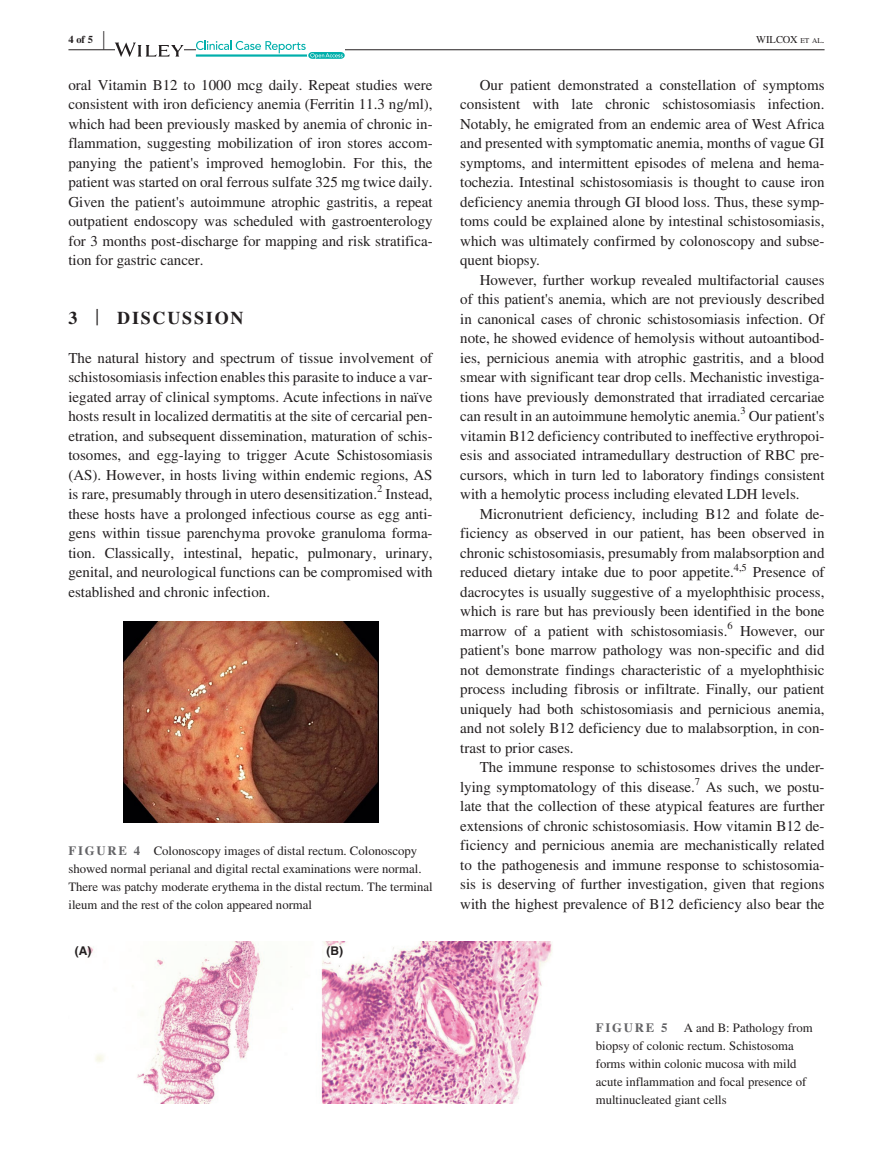
<style>
.page{position:relative;width:893px;height:1174px;background:#fff}
.page>*{position:absolute;margin:0;border:0;box-sizing:border-box;transform-origin:0 0}
.t1{font:700 25.95px "STIX";color:#231f20;scale:.36 1}
.t2{font:700 18px "STIX";letter-spacing:.1em;color:#231f20}
.t3{font:15px/19.5px "STIX";color:#231f20;text-align:justify}
.t4{font:12.75px/18px "STIX";color:#231f20}
.t5{font:700 12.75px "STIX";letter-spacing:.14em;color:#636366}
.t6{font:700 12px "Helvetica";color:#231f20}
.t7{font:10.5px "STIX";color:#231f20}
.t8{font:10.5px "STIX";color:#231f20}
.t9{font:700 10.5px "STIX";color:#231f20}
.s1{font-size:7.35px}
.s2{font-weight:400;font-size:23.7px}
.s3{font-weight:700;color:#636366}
</style>
<div class="page">
<hr style="left:68px;top:49px;width:756px;height:1px;background:#231f20">
<svg style="left:115px;top:43px;width:69px;height:14px"></svg>
<svg style="left:196px;top:41px;width:149px;height:18px"></svg>
<img style="left:123px;top:621px;width:255px;height:202px">
<img style="left:87px;top:941px;width:466px;height:163px">
<p class="t9" style="left:68px;top:33px;width:26px">4 of 5</p>
<h1 class="t1" style="left:103px;top:24px;width:7px">|</h1>
<p class="t7" style="left:756px;top:32px;width:70px">WILCOX <span class="s1">et al</span>.</p>
<p class="t3" style="left:68px;top:76px;width:366px">oral Vitamin B12 to 1000 mcg daily. Repeat studies were consistent with iron deficiency anemia (Ferritin 11.3 ng/ml), which had been previously masked by anemia of chronic in&shy;flammation, suggesting mobilization of iron stores accom&shy;panying the patient's improved hemoglobin. For this, the patient was started on oral ferrous sulfate 325 mg twice daily.<br>Given the patient's autoimmune atrophic gastritis, a repeat outpatient endoscopy was scheduled with gastroenterology for 3 months post-discharge for mapping and risk stratifica&shy;tion for gastric cancer.</p>
<p class="t3" style="left:460px;top:76px;width:366px;text-indent:20px">Our patient demonstrated a constellation of symptoms consistent with late chronic schistosomiasis infection.<br>Notably, he emigrated from an endemic area of West Africa and presented with symptomatic anemia, months of vague GI symptoms, and intermittent episodes of melena and hema&shy;tochezia. Intestinal schistosomiasis is thought to cause iron deficiency anemia through GI blood loss. Thus, these symp&shy;toms could be explained alone by intestinal schistosomiasis, which was ultimately confirmed by colonoscopy and subse&shy;quent biopsy.</p>
<p class="t3" style="left:460px;top:271px;width:366px;text-indent:20px">However, further workup revealed multifactorial causes of this patient's anemia, which are not previously described in canonical cases of chronic schistosomiasis infection. Of note, he showed evidence of hemolysis without autoantibod&shy;ies, pernicious anemia with atrophic gastritis, and a blood smear with significant tear drop cells. Mechanistic investiga&shy;tions have previously demonstrated that irradiated cercariae can result in an autoimmune hemolytic anemia.<sup>3</sup> Our patient's vitamin B12 deficiency contributed to ineffective erythropoi&shy;esis and associated intramedullary destruction of RBC pre&shy;cursors, which in turn led to laboratory findings consistent with a hemolytic process including elevated LDH levels.</p>
<p class="t3" style="left:460px;top:505px;width:366px;text-indent:20px">Micronutrient deficiency, including B12 and folate de&shy;ficiency as observed in our patient, has been observed in chronic schistosomiasis, presumably from malabsorption and reduced dietary intake due to poor appetite.</p>
<p class="t2" style="left:68px;top:307px;width:176px">3 <span class="s2">|</span> DISCUSSION</p>
<p class="t3" style="left:68px;top:349px;width:366px">The natural history and spectrum of tissue involvement of schistosomiasis infection enables this parasite to induce a var&shy;iegated array of clinical symptoms. Acute infections in naïve hosts result in localized dermatitis at the site of cercarial pen&shy;etration, and subsequent dissemination, maturation of schis&shy;tosomes, and egg-laying to trigger Acute Schistosomiasis (AS). However, in hosts living within endemic regions, AS is rare, presumably through in utero desensitization.</p>
<p class="t8" style="left:377px;top:482px;width:7px">2</p>
<p class="t3" style="left:68px;top:485px;width:366px;text-indent:317px">Instead, these hosts have a prolonged infectious course as egg anti&shy;gens within tissue parenchyma provoke granuloma forma&shy;tion. Classically, intestinal, hepatic, pulmonary, urinary, genital, and neurological functions can be compromised with established and chronic infection.</p>
<p class="t8" style="left:734px;top:560px;width:15px">4,5</p>
<p class="t3" style="left:460px;top:563px;width:366px;text-indent:292px">Presence of dacrocytes is usually suggestive of a myelophthisic process, which is rare but has previously been identified in the bone marrow of a patient with schistosomiasis.</p>
<p class="t8" style="left:727px;top:618px;width:7px">6</p>
<p class="t3" style="left:460px;top:622px;width:366px;text-indent:280px">However, our patient's bone marrow pathology was non-specific and did not demonstrate findings characteristic of a myelophthisic process including fibrosis or infiltrate. Finally, our patient uniquely had both schistosomiasis and pernicious anemia, and not solely B12 deficiency due to malabsorption, in con&shy;trast to prior cases.</p>
<p class="t3" style="left:460px;top:758px;width:366px;text-indent:20px">The immune response to schistosomes drives the under&shy;lying symptomatology of this disease.</p>
<p class="t8" style="left:695px;top:774px;width:7px">7</p>
<p class="t3" style="left:460px;top:778px;width:366px;text-indent:245px">As such, we postu&shy;late that the collection of these atypical features are further extensions of chronic schistosomiasis. How vitamin B12 de&shy;ficiency and pernicious anemia are mechanistically related to the pathogenesis and immune response to schistosomia&shy;sis is deserving of further investigation, given that regions with the highest prevalence of B12 deficiency also bear the</p>
<p class="t4" style="left:68px;top:842px;width:366px"><span class="s3">FIGURE 4</span> Colonoscopy images of distal rectum. Colonoscopy showed normal perianal and digital rectal examinations were normal.<br>There was patchy moderate erythema in the distal rectum. The terminal ileum and the rest of the colon appeared normal</p>
<p class="t6" style="left:75px;top:943px;width:18px">(A)</p>
<p class="t6" style="left:327px;top:943px;width:18px">(B)</p>
<p class="t5" style="left:596px;top:1020px;width:73px">FIGURE 5</p>
<p class="t4" style="left:596px;top:1019px;width:218px;text-indent:88px">A and B: Pathology from biopsy of colonic rectum. Schistosoma forms within colonic mucosa with mild acute inflammation and focal presence of multinucleated giant cells</p>
</div>
